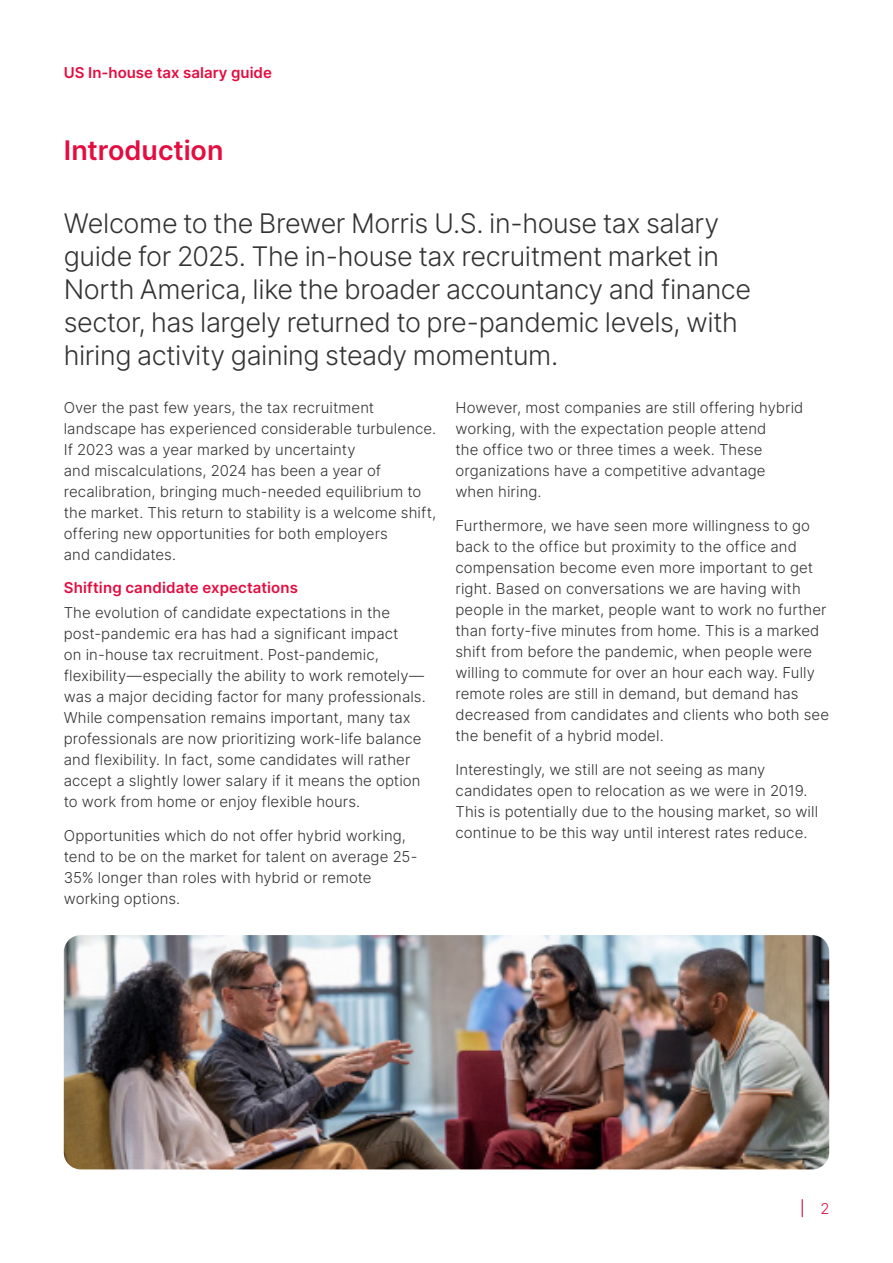
<style>
.page{position:relative;width:893px;height:1263px;background:#fff}
.page>*{position:absolute;margin:0;border:0;box-sizing:border-box;transform-origin:0 0}
.t1{font:300 27px/33px "Inter";letter-spacing:-.015em;color:#333}
.t2{font:600 27px "Inter";color:#e30d40}
.t3{font:300 15px/21px "Inter";letter-spacing:.005em;color:#333}
.t4{font:600 15px "Inter";letter-spacing:.005em;color:#e30d40}
.t5{font:300 15px "Inter";color:#e30d40}
</style>
<div class="page">
<svg style="left:802px;top:1199px;width:1px;height:18px"></svg>
<img style="left:64px;top:935px;width:765px;height:234px">
<p class="t4" style="left:64px;top:64px;width:210px">US In-house tax salary guide</p>
<h1 class="t2" style="left:64px;top:134px;width:161px">Introduction</h1>
<p class="t1" style="left:64px;top:207px;width:689px">Welcome to the Brewer Morris U.S. in-house tax salary guide for 2025. The in-house tax recruitment market in North America, like the broader accountancy and finance sector, has largely returned to pre-pandemic levels, with hiring activity gaining steady momentum.</p>
<p class="t3" style="left:64px;top:397px;width:374px">Over the past few years, the tax recruitment landscape has experienced considerable turbulence.<br>If 2023 was a year marked by uncertainty<br>and miscalculations, 2024 has been a year of recalibration, bringing much-needed equilibrium to the market. This return to stability is a welcome shift, offering new opportunities for both employers<br>and candidates.</p>
<p class="t4" style="left:64px;top:578px;width:236px">Shifting candidate expectations</p>
<p class="t3" style="left:64px;top:602px;width:363px">The evolution of candidate expectations in the post-pandemic era has had a significant impact<br>on in-house tax recruitment. Post-pandemic, flexibility—especially the ability to work remotely— was a major deciding factor for many professionals.<br>While compensation remains important, many tax professionals are now prioritizing work-life balance and flexibility. In fact, some candidates will rather accept a slightly lower salary if it means the option to work from home or enjoy flexible hours.</p>
<p class="t3" style="left:64px;top:825px;width:355px">Opportunities which do not offer hybrid working, tend to be on the market for talent on average 25- 35% longer than roles with hybrid or remote working options.</p>
<p class="t3" style="left:455px;top:397px;width:349px">However, most companies are still offering hybrid working, with the expectation people attend<br>the office two or three times a week. These organizations have a competitive advantage when hiring.</p>
<p class="t3" style="left:455px;top:515px;width:375px">Furthermore, we have seen more willingness to go back to the office but proximity to the office and compensation become even more important to get right. Based on conversations we are having with people in the market, people want to work no further than forty-five minutes from home. This is a marked shift from before the pandemic, when people were willing to commute for over an hour each way. Fully remote roles are still in demand, but demand has decreased from candidates and clients who both see the benefit of a hybrid model.</p>
<p class="t3" style="left:455px;top:759px;width:364px">Interestingly, we still are not seeing as many candidates open to relocation as we were in 2019.<br>This is potentially due to the housing market, so will continue to be this way until interest rates reduce.</p>
<p class="t5" style="left:821px;top:1199px;width:11px">2</p>
</div>
